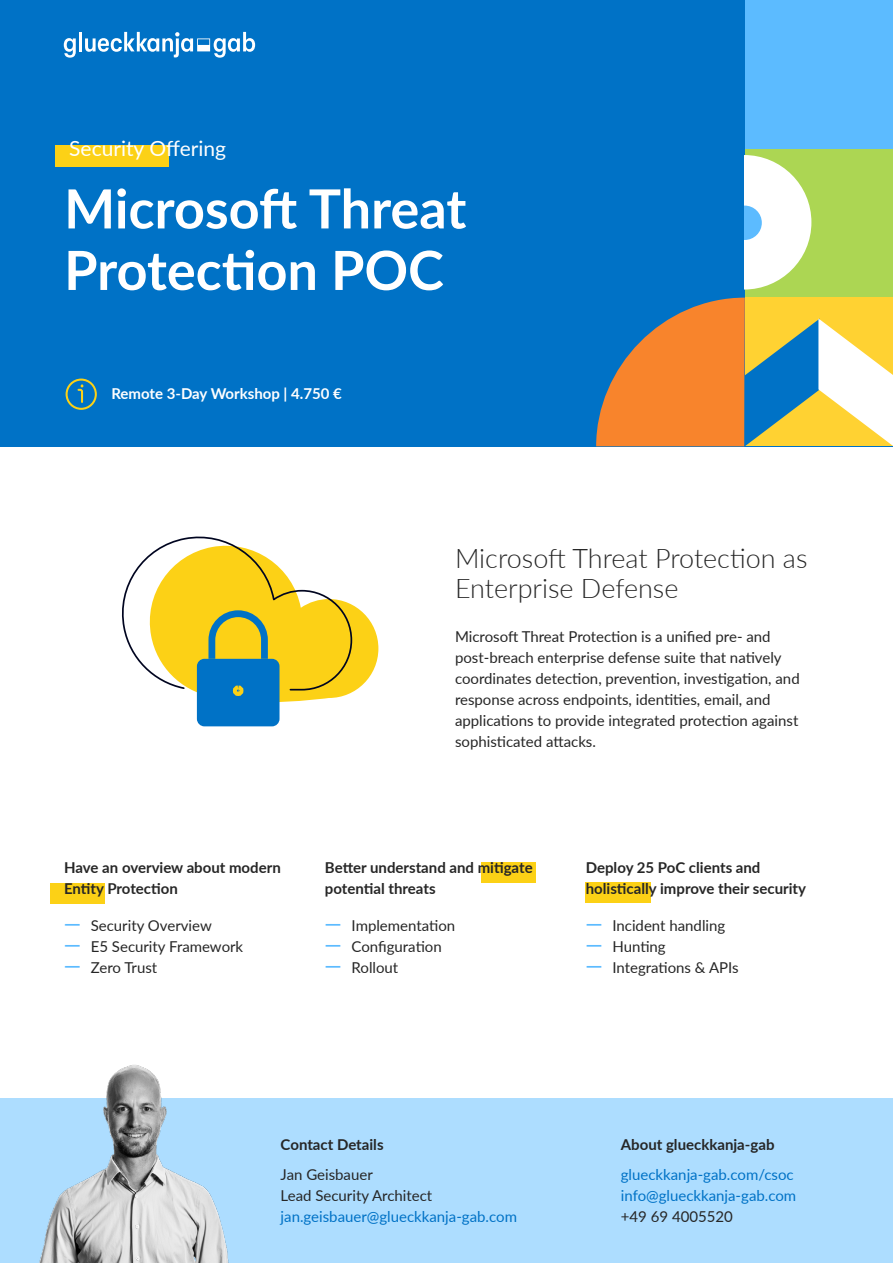
<style>
.page{position:relative;width:893px;height:1263px;background:#fff}
.page>*{position:absolute;margin:0;border:0;box-sizing:border-box;transform-origin:0 0}
.t1{font:700 54px/61.5px "Lato";color:#fff}
.t2{font:300 27px/30px "Lato";color:#262626}
.t3{font:21px "Lato";color:#fff}
.t4{font:15px/21px "Lato";color:#262626}
.t5{font:700 15px/21px "Lato";color:#262626}
.t6{font:15px/21px "Lato";color:#0072c6}
.t7{font:700 15px "Lato";color:#fff}
.s1{font-weight:700;font-size:18px;color:#5cbbff}
</style>
<div class="page">
<div style="left:0;top:1098px;width:893px;height:165px;background:#adddff"></div>
<img style="left:39px;top:1065px;width:190px;height:198px">
<div style="left:0;top:0;width:893px;height:446px;background:#0072c6"></div>
<div style="left:55px;top:146px;width:114px;height:21px;background:#fcd116"></div>
<svg style="left:64px;top:38px;width:12px;height:20px"></svg>
<hr style="left:79px;top:32px;width:3px;height:19px;background:#fff">
<svg style="left:85px;top:32px;width:170px;height:26px"></svg>
<div style="left:585px;top:883px;width:66px;height:20px;background:#fcd116"></div>
<div style="left:482px;top:862px;width:54px;height:20px;background:#fcd116"></div>
<div style="left:50px;top:883px;width:54px;height:21px;background:#fcd116"></div>
<svg style="left:65px;top:378px;width:32px;height:32px"></svg>
<div style="left:745px;top:149px;width:148px;height:149px;background:#acd653"></div>
<svg style="left:745px;top:155px;width:66px;height:135px"></svg>
<svg style="left:596px;top:298px;width:297px;height:148px"></svg>
<div style="left:745px;top:0;width:148px;height:149px;background:#5cbbff"></div>
<svg style="left:122px;top:536px;width:256px;height:191px"></svg>
<div style="left:233px;top:685px;width:10px;height:11px;border:7px solid #fcd116;border-radius:50%"></div>
<h3 class="t3" style="left:69px;top:133px;width:158px">Security Offering</h3>
<p class="t1" style="left:64px;top:176px;width:404px">Microsoft Threat<br>Protection POC</p>
<p class="t7" style="left:111px;top:383px;width:232px">Remote 3-Day Workshop | 4.750 €</p>
<p class="t2" style="left:455px;top:542px;width:354px">Microsoft Threat Protection as<br>Enterprise Defense</p>
<p class="t4" style="left:455px;top:625px;width:346px">Microsoft Threat Protection is a unified pre- and post-breach enterprise defense suite that natively coordinates detection, prevention, investigation, and response across endpoints, identities, email, and applications to provide integrated protection against sophisticated attacks.</p>
<p class="t5" style="left:64px;top:857px;width:218px">Have an overview about modern<br>Entity Protection</p>
<p class="t5" style="left:325px;top:857px;width:209px">Better understand and mitigate potential threats</p>
<p class="t5" style="left:586px;top:857px;width:222px">Deploy 25 PoC clients and holistically improve their security</p>
<p class="t4" style="left:64px;top:914px;width:150px"><span class="s1">҅</span> Security Overview</p>
<p class="t4" style="left:64px;top:935px;width:181px"><span class="s1">҅</span> E5 Security Framework</p>
<p class="t4" style="left:64px;top:956px;width:95px"><span class="s1">҅</span> Zero Trust</p>
<p class="t4" style="left:325px;top:914px;width:132px"><span class="s1">҅</span> Implementation</p>
<p class="t4" style="left:325px;top:935px;width:119px"><span class="s1">҅</span> Configuration</p>
<p class="t4" style="left:325px;top:956px;width:75px"><span class="s1">҅</span> Rollout</p>
<p class="t4" style="left:585px;top:914px;width:141px"><span class="s1">҅</span> Incident handling</p>
<p class="t4" style="left:585px;top:935px;width:82px"><span class="s1">҅</span> Hunting</p>
<p class="t4" style="left:585px;top:956px;width:155px"><span class="s1">҅</span> Integrations &amp; APIs</p>
<p class="t5" style="left:281px;top:1133px;width:104px">Contact Details</p>
<p class="t4" style="left:281px;top:1163px;width:153px">Jan Geisbauer<br>Lead Security Architect</p>
<p class="t6" style="left:281px;top:1205px;width:238px">jan.geisbauer@glueckkanja-gab.com</p>
<p class="t5" style="left:621px;top:1133px;width:155px">About glueckkanja-gab</p>
<p class="t6" style="left:621px;top:1163px;width:177px">glueckkanja-gab.com/csoc info@glueckkanja-gab.com</p>
<p class="t4" style="left:621px;top:1205px;width:114px">+49 69 4005520</p>
</div>
